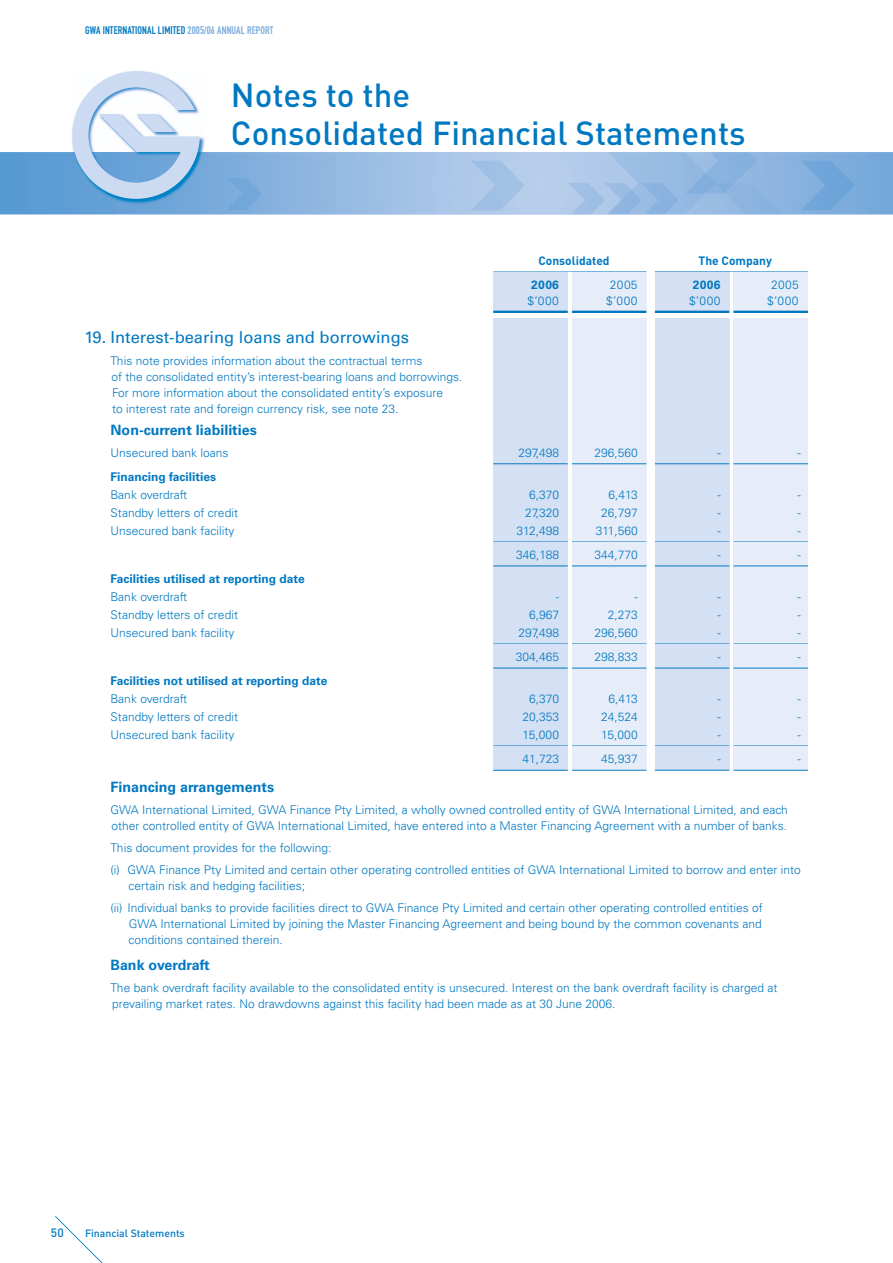
<style>
.page{position:relative;width:893px;height:1263px;background:#fff}
.page>*{position:absolute;margin:0;border:0;box-sizing:border-box;transform-origin:0 0}
.t1{font:500 33px/37.5px "DIN";color:#0078c1}
.t2{font:16.5px "Univers";color:#0078c1}
.t3{font:700 14.25px "Univers";color:#0078c1}
.t4{font:300 12px/15.8px "Univers";color:#0078c1}
.t5{font:700 12px "Univers";color:#0078c1}
.t6{font:700 12px "DIN";color:#0078c1}
.t7{font:500 12px "DIN";color:#0078c1}
.t8{font:10.8px "DIN Engschrift";letter-spacing:.01em;color:#0078c1}
.t9{font:500 10.5px "DIN";color:#0078c1}
.s1{color:#7bacdc}
</style>
<div class="page">
<div style="left:493px;top:272px;width:75px;height:498px;background:#d4e0f3"></div>
<div style="left:655px;top:272px;width:74px;height:498px;background:#d4e0f3"></div>
<div style="left:572px;top:272px;width:74px;height:498px;background:#e7edf8"></div>
<div style="left:733px;top:272px;width:75px;height:498px;background:#e7edf8"></div>
<img style="left:0;top:152px;width:893px;height:62px">
<img style="left:72px;top:137px;width:133px;height:67px">
<svg style="left:72px;top:71px;width:128px;height:128px"></svg>
<hr style="left:493px;top:271px;width:153px;height:1px;background:#0078c1">
<hr style="left:655px;top:271px;width:153px;height:1px;background:#0078c1">
<svg style="left:493px;top:311px;width:75px;height:3px"></svg>
<svg style="left:572px;top:311px;width:74px;height:3px"></svg>
<svg style="left:655px;top:311px;width:74px;height:3px"></svg>
<svg style="left:733px;top:311px;width:75px;height:3px"></svg>
<hr style="left:493px;top:314px;width:315px;height:4px;background:#fff">
<hr style="left:493px;top:463px;width:75px;height:1px;background:#0078c1">
<hr style="left:572px;top:463px;width:74px;height:1px;background:#0078c1">
<hr style="left:655px;top:463px;width:74px;height:1px;background:#0078c1">
<hr style="left:733px;top:463px;width:75px;height:1px;background:#0078c1">
<hr style="left:493px;top:541px;width:75px;height:1px;background:#0078c1">
<hr style="left:572px;top:541px;width:74px;height:1px;background:#0078c1">
<hr style="left:655px;top:541px;width:74px;height:1px;background:#0078c1">
<hr style="left:733px;top:541px;width:75px;height:1px;background:#0078c1">
<hr style="left:493px;top:565px;width:75px;height:1px;background:#0078c1">
<hr style="left:572px;top:565px;width:74px;height:1px;background:#0078c1">
<hr style="left:655px;top:565px;width:74px;height:1px;background:#0078c1">
<hr style="left:733px;top:565px;width:75px;height:1px;background:#0078c1">
<hr style="left:493px;top:643px;width:75px;height:1px;background:#0078c1">
<hr style="left:572px;top:643px;width:74px;height:1px;background:#0078c1">
<hr style="left:655px;top:643px;width:74px;height:1px;background:#0078c1">
<hr style="left:733px;top:643px;width:75px;height:1px;background:#0078c1">
<hr style="left:493px;top:668px;width:75px;height:1px;background:#0078c1">
<hr style="left:572px;top:668px;width:74px;height:1px;background:#0078c1">
<hr style="left:655px;top:668px;width:74px;height:1px;background:#0078c1">
<hr style="left:733px;top:668px;width:75px;height:1px;background:#0078c1">
<hr style="left:493px;top:745px;width:75px;height:1px;background:#0078c1">
<hr style="left:572px;top:745px;width:74px;height:1px;background:#0078c1">
<hr style="left:655px;top:745px;width:74px;height:1px;background:#0078c1">
<hr style="left:733px;top:745px;width:75px;height:1px;background:#0078c1">
<hr style="left:493px;top:770px;width:75px;height:1px;background:#0078c1">
<hr style="left:572px;top:770px;width:74px;height:1px;background:#0078c1">
<hr style="left:655px;top:770px;width:74px;height:1px;background:#0078c1">
<hr style="left:733px;top:770px;width:75px;height:1px;background:#0078c1">
<svg style="left:55px;top:1216px;width:48px;height:47px"></svg>
<p class="t8" style="left:85px;top:26px;width:190px">GWA INTERNATIONAL LIMITED <span class="s1">2005/06 ANNUAL REPORT</span></p>
<h1 class="t1" style="left:231px;top:80px;width:516px">Notes to the<br>Consolidated Financial Statements</h1>
<p class="t6" style="left:538px;top:256px;width:73px">Consolidated</p>
<p class="t6" style="left:699px;top:256px;width:75px">The Company</p>
<p class="t5" style="left:531px;top:281px;width:29px">2006</p>
<p class="t4" style="left:610px;top:278px;width:29px">2005</p>
<p class="t5" style="left:693px;top:281px;width:29px">2006</p>
<p class="t4" style="left:771px;top:278px;width:29px">2005</p>
<p class="t4" style="left:527px;top:294px;width:33px">$’000</p>
<p class="t4" style="left:606px;top:294px;width:33px">$’000</p>
<p class="t4" style="left:689px;top:294px;width:33px">$’000</p>
<p class="t4" style="left:767px;top:294px;width:33px">$’000</p>
<h2 class="t2" style="left:84px;top:331px;width:326px">19. Interest-bearing loans and borrowings</h2>
<p class="t4" style="left:111px;top:354px;width:353px">This note provides information about the contractual terms<br>of the consolidated entity’s interest-bearing loans and borrowings.<br>For more information about the consolidated entity’s exposure<br>to interest rate and foreign currency risk, see note 23.</p>
<p class="t3" style="left:111px;top:424px;width:148px">Non-current liabilities</p>
<p class="t4" style="left:111px;top:446px;width:120px">Unsecured bank loans</p>
<p class="t4" style="left:518px;top:446px;width:42px">297,498</p>
<p class="t4" style="left:594px;top:446px;width:45px">296,560</p>
<p class="t4" style="left:717px;top:446px;width:5px">-</p>
<p class="t4" style="left:797px;top:446px;width:5px">-</p>
<p class="t5" style="left:111px;top:472px;width:107px">Financing facilities</p>
<p class="t4" style="left:111px;top:488px;width:78px">Bank overdraft</p>
<p class="t4" style="left:529px;top:488px;width:32px">6,370</p>
<p class="t4" style="left:608px;top:488px;width:31px">6,413</p>
<p class="t4" style="left:717px;top:488px;width:5px">-</p>
<p class="t4" style="left:797px;top:488px;width:5px">-</p>
<p class="t4" style="left:111px;top:506px;width:129px">Standby letters of credit</p>
<p class="t4" style="left:525px;top:506px;width:36px">27,320</p>
<p class="t4" style="left:601px;top:506px;width:38px">26,797</p>
<p class="t4" style="left:717px;top:506px;width:5px">-</p>
<p class="t4" style="left:797px;top:506px;width:5px">-</p>
<p class="t4" style="left:111px;top:524px;width:126px">Unsecured bank facility</p>
<p class="t4" style="left:516px;top:524px;width:44px">312,498</p>
<p class="t4" style="left:596px;top:524px;width:43px">311,560</p>
<p class="t4" style="left:717px;top:524px;width:5px">-</p>
<p class="t4" style="left:797px;top:524px;width:5px">-</p>
<p class="t4" style="left:516px;top:548px;width:44px">346,188</p>
<p class="t4" style="left:594px;top:548px;width:45px">344,770</p>
<p class="t4" style="left:717px;top:548px;width:5px">-</p>
<p class="t4" style="left:797px;top:548px;width:5px">-</p>
<p class="t5" style="left:111px;top:575px;width:196px">Facilities utilised at reporting date</p>
<p class="t4" style="left:111px;top:590px;width:78px">Bank overdraft</p>
<p class="t4" style="left:556px;top:590px;width:5px">-</p>
<p class="t4" style="left:634px;top:590px;width:5px">-</p>
<p class="t4" style="left:717px;top:590px;width:5px">-</p>
<p class="t4" style="left:797px;top:590px;width:5px">-</p>
<p class="t4" style="left:111px;top:608px;width:129px">Standby letters of credit</p>
<p class="t4" style="left:529px;top:608px;width:32px">6,967</p>
<p class="t4" style="left:608px;top:608px;width:32px">2,273</p>
<p class="t4" style="left:717px;top:608px;width:5px">-</p>
<p class="t4" style="left:797px;top:608px;width:5px">-</p>
<p class="t4" style="left:111px;top:626px;width:126px">Unsecured bank facility</p>
<p class="t4" style="left:518px;top:626px;width:42px">297,498</p>
<p class="t4" style="left:594px;top:626px;width:45px">296,560</p>
<p class="t4" style="left:717px;top:626px;width:5px">-</p>
<p class="t4" style="left:797px;top:626px;width:5px">-</p>
<p class="t4" style="left:516px;top:650px;width:45px">304,465</p>
<p class="t4" style="left:594px;top:650px;width:45px">298,833</p>
<p class="t4" style="left:717px;top:650px;width:5px">-</p>
<p class="t4" style="left:797px;top:650px;width:5px">-</p>
<p class="t5" style="left:111px;top:677px;width:218px">Facilities not utilised at reporting date</p>
<p class="t4" style="left:111px;top:692px;width:78px">Bank overdraft</p>
<p class="t4" style="left:529px;top:692px;width:32px">6,370</p>
<p class="t4" style="left:608px;top:692px;width:31px">6,413</p>
<p class="t4" style="left:717px;top:692px;width:5px">-</p>
<p class="t4" style="left:797px;top:692px;width:5px">-</p>
<p class="t4" style="left:111px;top:710px;width:129px">Standby letters of credit</p>
<p class="t4" style="left:522px;top:710px;width:38px">20,353</p>
<p class="t4" style="left:601px;top:710px;width:38px">24,524</p>
<p class="t4" style="left:717px;top:710px;width:5px">-</p>
<p class="t4" style="left:797px;top:710px;width:5px">-</p>
<p class="t4" style="left:111px;top:728px;width:126px">Unsecured bank facility</p>
<p class="t4" style="left:523px;top:728px;width:38px">15,000</p>
<p class="t4" style="left:601px;top:728px;width:38px">15,000</p>
<p class="t4" style="left:717px;top:728px;width:5px">-</p>
<p class="t4" style="left:797px;top:728px;width:5px">-</p>
<p class="t4" style="left:522px;top:752px;width:38px">41,723</p>
<p class="t4" style="left:601px;top:752px;width:38px">45,937</p>
<p class="t4" style="left:717px;top:752px;width:5px">-</p>
<p class="t4" style="left:797px;top:752px;width:5px">-</p>
<p class="t3" style="left:111px;top:782px;width:165px">Financing arrangements</p>
<p class="t4" style="left:111px;top:803px;width:679px">GWA International Limited, GWA Finance Pty Limited, a wholly owned controlled entity of GWA International Limited, and each other controlled entity of GWA International Limited, have entered into a Master Financing Agreement with a number of banks.</p>
<p class="t4" style="left:111px;top:838px;width:692px;line-height:22.2px">This document provides for the following:<br>(i) GWA Finance Pty Limited and certain other operating controlled entities of GWA International Limited to borrow and enter into</p>
<p class="t4" style="left:111px;top:876px;width:654px;line-height:22.2px;text-indent:18px">certain risk and hedging facilities;<br>(ii) Individual banks to provide facilities direct to GWA Finance Pty Limited and certain other operating controlled entities of</p>
<p class="t4" style="left:128px;top:917px;width:635px">GWA International Limited by joining the Master Financing Agreement and being bound by the common covenants and conditions contained therein.</p>
<p class="t3" style="left:111px;top:960px;width:101px">Bank overdraft</p>
<p class="t4" style="left:111px;top:981px;width:668px">The bank overdraft facility available to the consolidated entity is unsecured. Interest on the bank overdraft facility is charged at prevailing market rates. No drawdowns against this facility had been made as at 30 June 2006.</p>
<p class="t7" style="left:51px;top:1229px;width:14px">50</p>
<p class="t9" style="left:85px;top:1230px;width:101px">Financial Statements</p>
</div>
